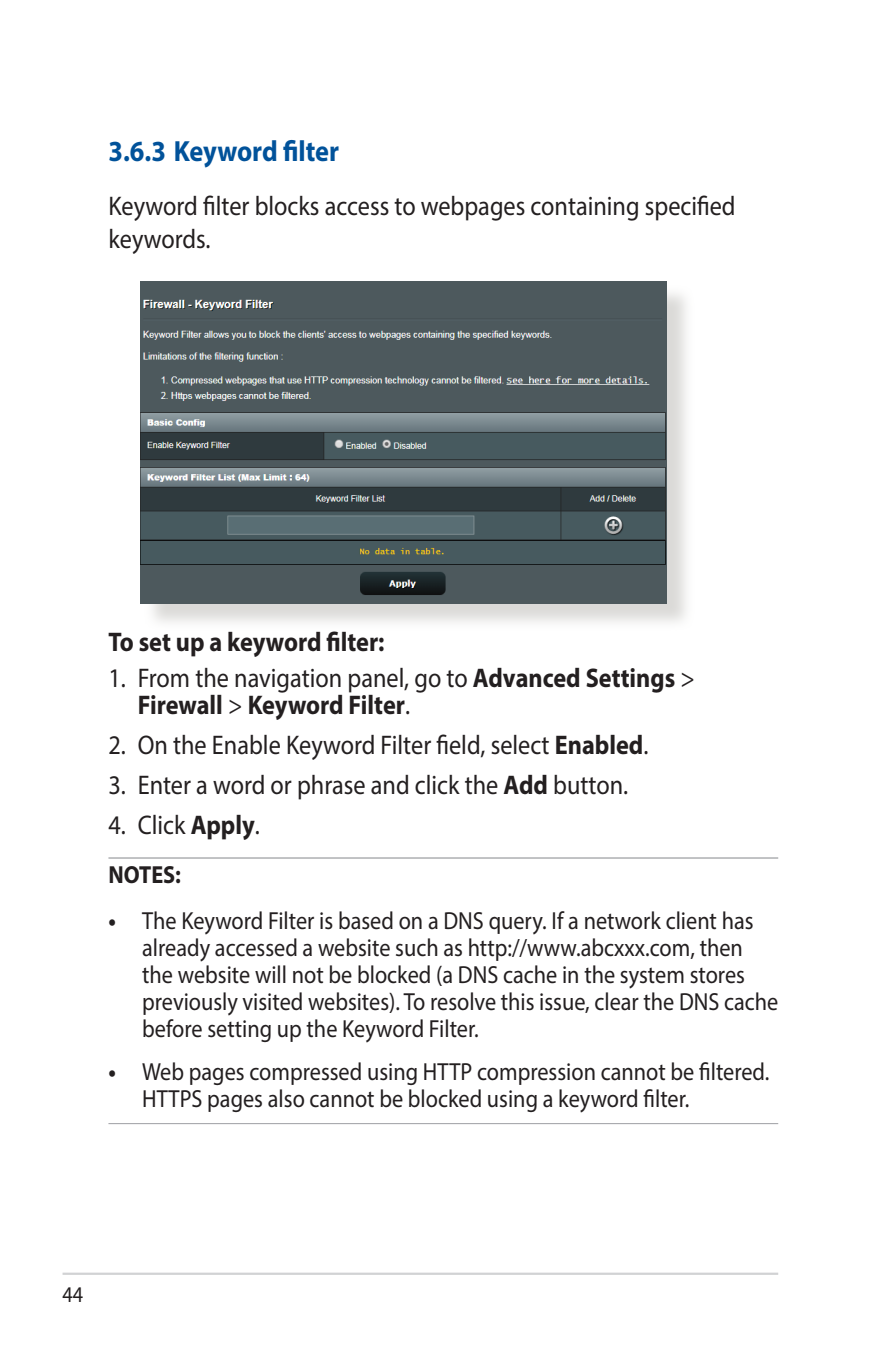
<style>
.page{position:relative;width:893px;height:1346px;background:#fff}
.page>*{position:absolute;margin:0;border:0;box-sizing:border-box;transform-origin:0 0}
.t1{font:700 29.25px "Myriad Pro";letter-spacing:-.005em;color:#01529a;scale:.9 1}
.t2{font:27px/32.4px "Myriad Pro";color:#231f20;scale:.9 1}
.t3{font:700 27px/27px "Myriad Pro";letter-spacing:-.005em;color:#231f20;scale:.9 1}
.t4{font:24.75px/27px "Myriad Pro";color:#231f20;scale:.9 1}
.t5{font:700 24.75px "Myriad Pro";color:#231f20;scale:.9 1}
.t6{font:22.5px "Myriad Pro";color:#231f20;scale:.9 1}
.s1{font-weight:400}
.s2{font-weight:700}
</style>
<div class="page">
<hr style="left:63px;top:1272px;width:715px;height:3px;background:#d1d2d4">
<hr style="left:108px;top:857px;width:670px;height:1px;background:#939598">
<hr style="left:108px;top:1123px;width:670px;height:1px;background:#a8a9ad">
<div style="left:144px;top:285px;width:550px;height:346px;background:#cfcecb;opacity:.75"></div>
<img style="left:140px;top:281px;width:526px;height:322px">
<p class="t1" style="left:108px;top:132px;width:258px">3.6.3 Keyword filter</p>
<p class="t2" style="left:108px;top:190px;width:698px">Keyword filter blocks access to webpages containing specified keywords.</p>
<p class="t3" style="left:108px;top:627px;width:308px">To set up a keyword filter:</p>
<p class="t3" style="left:138px;top:664px;width:621px;text-indent:-29px"><span class="s1">1. From the navigation panel, go to</span> Advanced Settings <span class="s1">&gt;<br></span>Firewall <span class="s1">&gt;</span> Keyword Filter<span class="s1">.</span></p>
<p class="t2" style="left:108px;top:728px;width:601px">2. On the Enable Keyword Filter field, select <span class="s2">Enabled</span>.</p>
<p class="t2" style="left:108px;top:768px;width:579px">3. Enter a word or phrase and click the <span class="s2">Add</span> button.</p>
<p class="t2" style="left:108px;top:808px;width:170px">4. Click <span class="s2">Apply</span>.</p>
<p class="t5" style="left:108px;top:859px;width:82px">NOTES:</p>
<p class="t4" style="left:142px;top:907px;width:708px;text-indent:-34px"><span class="s2">•</span> The Keyword Filter is based on a DNS query. If a network client has already accessed a website such as http://www.abcxxx.com, then the website will not be blocked (a DNS cache in the system stores previously visited websites). To resolve this issue, clear the DNS cache before setting up the Keyword Filter.</p>
<p class="t4" style="left:142px;top:1058px;width:699px;text-indent:-34px"><span class="s2">•</span> Web pages compressed using HTTP compression cannot be filtered.<br>HTTPS pages also cannot be blocked using a keyword filter.</p>
<p class="t6" style="left:63px;top:1281px;width:25px">44</p>
</div>
